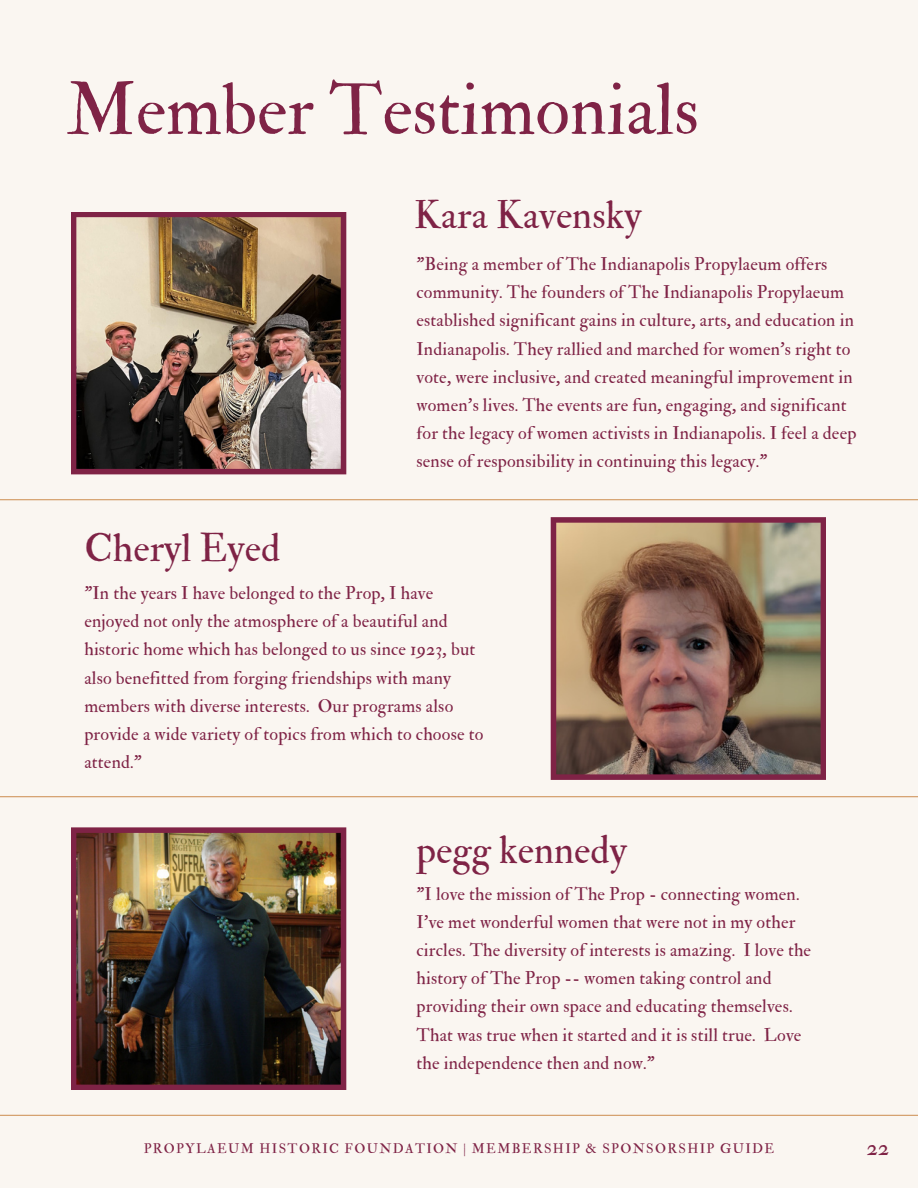
<style>
.page{position:relative;width:918px;height:1188px;background:#faf6f1}
.page>*{position:absolute;margin:0;border:0;box-sizing:border-box;transform-origin:0 0}
.t1{font:72px "IM FELL Double Pica Roman";color:#7f2346}
.t2{font:39px "IM FELL Double Pica Roman";color:#7f2346}
.t3{font:22.5px "IM FELL Double Pica Roman";color:#7f2346}
.t4{font:18px/28.2px "IM FELL Double Pica Roman";letter-spacing:.01em;color:#7f2346}
.t5{font:13.5px "IM FELL Double Pica Roman";letter-spacing:.1em;color:#7f2346}
</style>
<div class="page">
<hr style="left:0;top:499px;width:918px;height:1px;background:#d19861">
<hr style="left:0;top:796px;width:918px;height:1px;background:#d19861">
<hr style="left:0;top:1115px;width:918px;height:1px;background:#d19861">
<img style="left:71px;top:212px;width:275px;height:262px">
<img style="left:551px;top:517px;width:275px;height:263px">
<img style="left:71px;top:827px;width:275px;height:263px">
<h1 class="t1" style="left:66px;top:66px;width:634px">Member Testimonials</h1>
<h2 class="t2" style="left:414px;top:191px;width:229px">Kara Kavensky</h2>
<h2 class="t2" style="left:84px;top:524px;width:197px">Cheryl Eyed</h2>
<p class="t4" style="left:417px;top:250px;width:441px">"Being a member of The Indianapolis Propylaeum offers community. The founders of The Indianapolis Propylaeum established significant gains in culture, arts, and education in Indianapolis. They rallied and marched for women's right to vote, were inclusive, and created meaningful improvement in women's lives. The events are fun, engaging, and significant for the legacy of women activists in Indianapolis. I feel a deep sense of responsibility in continuing this legacy."</p>
<p class="t4" style="left:84px;top:580px;width:401px">"In the years I have belonged to the Prop, I have enjoyed not only the atmosphere of a beautiful and historic home which has belonged to us since 1923, but also benefitted from forging friendships with many members with diverse interests. Our programs also provide a wide variety of topics from which to choose to attend."</p>
<h2 class="t2" style="left:417px;top:827px;width:212px">pegg kennedy</h2>
<p class="t4" style="left:417px;top:880px;width:396px">"I love the mission of The Prop - connecting women.<br>I've met wonderful women that were not in my other circles. The diversity of interests is amazing. I love the history of The Prop -- women taking control and providing their own space and educating themselves.<br>That was true when it started and it is still true. Love the independence then and now."</p>
<p class="t5" style="left:144px;top:1140px;width:632px">PROPYLAEUM HISTORIC FOUNDATION | MEMBERSHIP &amp; SPONSORSHIP GUIDE</p>
<p class="t3" style="left:867px;top:1134px;width:24px">22</p>
</div>
